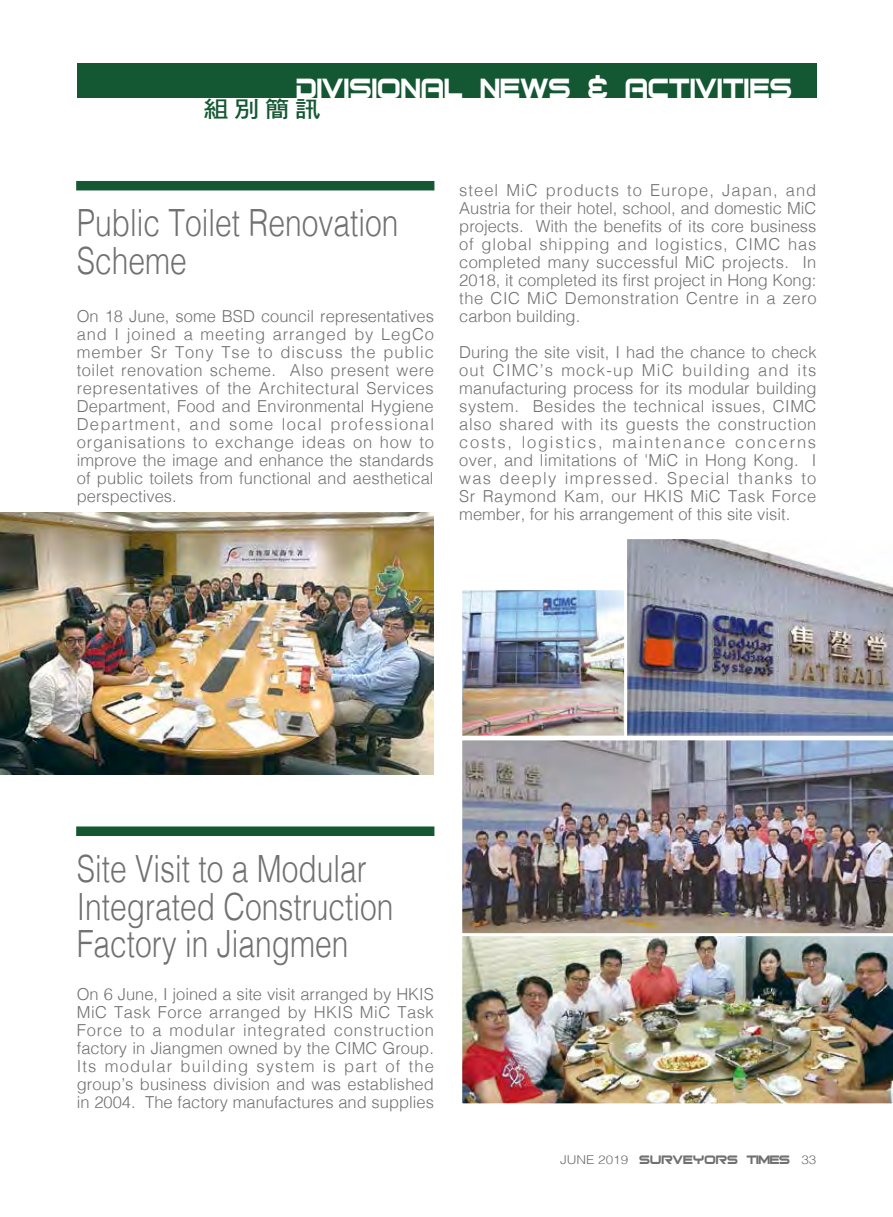
<style>
.page{position:relative;width:893px;height:1217px;background:#fff}
.page>*{position:absolute;margin:0;border:0;box-sizing:border-box;transform-origin:0 0}
.t1{font:300 37.5px/37.5px "Helvetica";color:#727171;scale:.8 1}
.t2{font:37.5px "Bitsumishi";color:#fff;scale:.9 1}
.t3{font:22.95px "DF Hei Bd HK BF";color:#145833;scale:1.11 1}
.t4{font:300 16.5px/18px "Helvetica";color:#727171;text-align:justify}
.t5{font:16.5px "Bitsumishi";color:#727171}
.s1{font-family:"Helvetica";font-weight:300;font-size:12.15px}
</style>
<div class="page">
<div style="left:77px;top:64px;width:739px;height:34px;background:#145833"></div>
<img style="left:627px;top:539px;width:266px;height:197px">
<img style="left:463px;top:591px;width:160px;height:143px">
<div style="left:459px;top:587px;width:168px;height:151px;border:3px solid #fff"></div>
<div style="left:77px;top:181px;width:357px;height:9px;background:#145833"></div>
<div style="left:77px;top:826px;width:357px;height:9px;background:#145833;border:1px solid #145833"></div>
<img style="left:0;top:512px;width:434px;height:262px">
<img style="left:462px;top:936px;width:431px;height:168px">
<img style="left:459px;top:737px;width:434px;height:197px">
<h1 class="t2" style="left:297px;top:73px;width:553px">DIVISIONAL NEWS &amp; ACTIVITIES</h1>
<h2 class="t3" style="left:203px;top:97px;width:107px">組別簡訊</h2>
<h1 class="t1" style="left:77px;top:202px;width:404px">Public Toilet Renovation<br>Scheme</h1>
<p class="t4" style="left:77px;top:306px;width:359px">On 18 June, some BSD council representatives and I joined a meeting arranged by LegCo member Sr Tony Tse to discuss the public toilet renovation scheme. Also present were representatives of the Architectural Services Department, Food and Environmental Hygiene Department, and some local professional organisations to exchange ideas on how to improve the image and enhance the standards of public toilets from functional and aesthetical perspectives.</p>
<p class="t4" style="left:459px;top:179px;width:359px">steel MiC products to Europe, Japan, and Austria for their hotel, school, and domestic MiC projects. With the benefits of its core business of global shipping and logistics, CIMC has completed many successful MiC projects. In 2018, it completed its first project in Hong Kong: the CIC MiC Demonstration Centre in a zero carbon building.</p>
<p class="t4" style="left:459px;top:341px;width:359px">During the site visit, I had the chance to check out CIMC’s mock-up MiC building and its manufacturing process for its modular building system. Besides the technical issues, CIMC also shared with its guests the construction costs, logistics, maintenance concerns over, and limitations of 'MiC in Hong Kong. I was deeply impressed. Special thanks to Sr Raymond Kam, our HKIS MiC Task Force member, for his arrangement of this site visit.</p>
<h1 class="t1" style="left:77px;top:847px;width:397px">Site Visit to a Modular<br>Integrated Construction<br>Factory in Jiangmen</h1>
<p class="t4" style="left:77px;top:983px;width:359px">On 6 June, I joined a site visit arranged by HKIS MiC Task Force arranged by HKIS MiC Task Force to a modular integrated construction factory in Jiangmen owned by the CIMC Group.<br>Its modular building system is part of the group’s business division and was established in 2004. The factory manufactures and supplies</p>
<p class="t5" style="left:560px;top:1152px;width:258px"><span class="s1">JUNE 2019</span> SURVEYORS TIMES <span class="s1">33</span></p>
</div>
